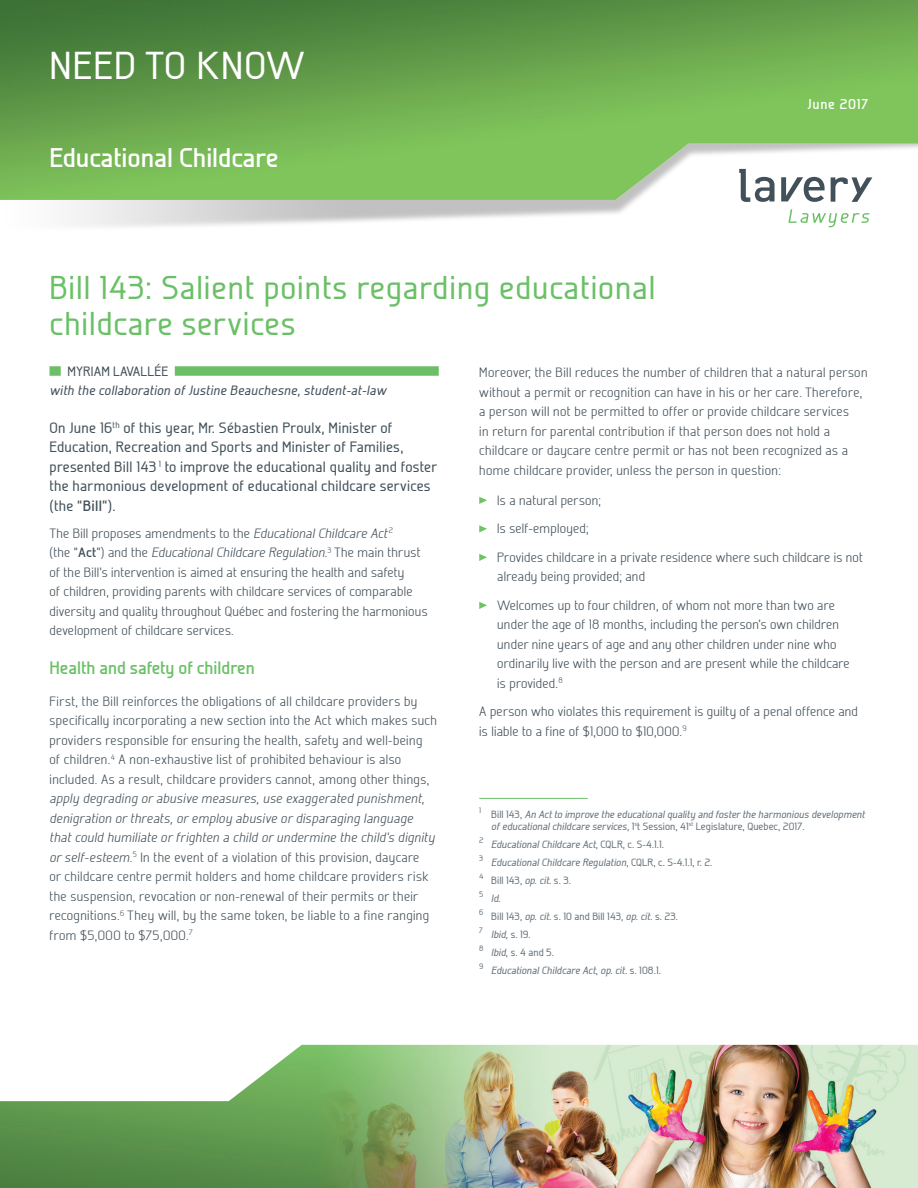
<style>
.page{position:relative;width:918px;height:1188px;background:#fff}
.page>*{position:absolute;margin:0;border:0;box-sizing:border-box;transform-origin:0 0}
.t1{font:500 38.85px "Galette";letter-spacing:.03em;color:#fff}
.TITRE{font:500 33px/36px "Galette";letter-spacing:.03em;color:#6bc067}
.t2{font:700 27px "Galette";color:#fff}
.SOUS_TITRE{font:700 18px "Galette";color:#6bc067}
.SOUS_TITRE-2{font:500 15px/19.5px "Galette";letter-spacing:.02em;color:#425159}
.t3{font:700 14.25px "Galette";letter-spacing:.05em;color:#fff}
.TEXTE_COURANT{font:300 13.5px/19.5px "Galette";letter-spacing:.02em;color:#424f58}
.COLLABORATEUR{font:italic 500 13.5px "Galette";letter-spacing:.025em;color:#424f58}
.AUTEUR{font:500 13.5px "Galette";letter-spacing:.01em;color:#424f58}
.FOOTNOTE_1ere{font:italic 500 10.5px/12px "Galette";letter-spacing:.01em;color:#63717a}
.FOOTNOTE{font:italic 500 10.5px "Galette";letter-spacing:.01em;color:#63717a}
.FOOTNOTE-2{font:500 10.5px "Galette";letter-spacing:.01em;color:#63717a}
.s1{font-weight:700}
.s2{font-style:italic}
.s3{font-style:normal}
</style>
<div class="page">
<img style="left:0;top:0;width:918px;height:200px">
<img style="left:0;top:1045px;width:918px;height:143px">
<svg style="left:788px;top:209px;width:81px;height:18px"></svg>
<svg style="left:739px;top:169px;width:133px;height:33px"></svg>
<div style="left:50px;top:366px;width:389px;height:10px;background:#6bc067"></div>
<div style="left:61px;top:365px;width:114px;height:12px;background:#fff"></div>
<svg style="left:479px;top:497px;width:8px;height:7px"></svg>
<svg style="left:479px;top:525px;width:8px;height:7px"></svg>
<svg style="left:479px;top:554px;width:8px;height:7px"></svg>
<svg style="left:479px;top:602px;width:8px;height:7px"></svg>
<hr style="left:479px;top:798px;width:109px;height:1px;background:#6bc067">
<h1 class="t1" style="left:50px;top:41px;width:257px">NEED TO KNOW</h1>
<h3 class="t2" style="left:50px;top:140px;width:230px">Educational Childcare</h3>
<p class="t3" style="left:808px;top:95px;width:62px">June 2017</p>
<p class="TITRE" style="left:50px;top:269px;width:607px">Bill 143: Salient points regarding educational childcare services</p>
<p class="AUTEUR" style="left:68px;top:363px;width:102px">MYRIAM LAVALLÉE</p>
<p class="COLLABORATEUR" style="left:50px;top:382px;width:338px">with the collaboration of Justine Beauchesne, student-at-law</p>
<p class="SOUS_TITRE-2" style="left:50px;top:418px;width:389px">On June 16<sup>th</sup> of this year, Mr. Sébastien Proulx, Minister of Education, Recreation and Sports and Minister of Families, presented Bill 143 <sup>1</sup> to improve the educational quality and foster the harmonious development of educational childcare services (the “<span class="s1">Bill</span>”).</p>
<p class="TEXTE_COURANT" style="left:50px;top:523px;width:380px">The Bill proposes amendments to the <span class="s2">Educational Childcare Act</span> <sup>2<br></sup>(the “<span class="s1">Act</span>”) and the <span class="s2">Educational Childcare Regulation</span>.<sup>3</sup> The main thrust of the Bill’s intervention is aimed at ensuring the health and safety<br>of children, providing parents with childcare services of comparable diversity and quality throughout Québec and fostering the harmonious development of childcare services.</p>
<p class="SOUS_TITRE" style="left:50px;top:657px;width:207px">Health and safety of children</p>
<p class="TEXTE_COURANT" style="left:50px;top:691px;width:389px">First, the Bill reinforces the obligations of all childcare providers by specifically incorporating a new section into the Act which makes such providers responsible for ensuring the health, safety and well-being<br>of children.<sup>4</sup> A non-exhaustive list of prohibited behaviour is also included. As a result, childcare providers cannot, among other things, <span class="s2">apply degrading or abusive measures, use exaggerated punishment, denigration or threats, or employ abusive or disparaging language that could humiliate or frighten a child or undermine the child’s dignity or self-esteem</span>.<sup>5</sup> In the event of a violation of this provision, daycare<br>or childcare centre permit holders and home childcare providers risk the suspension, revocation or non-renewal of their permits or their recognitions.<sup>6</sup> They will, by the same token, be liable to a fine ranging from $5,000 to $75,000.<sup>7</sup></p>
<p class="TEXTE_COURANT" style="left:479px;top:363px;width:390px">Moreover, the Bill reduces the number of children that a natural person without a permit or recognition can have in his or her care. Therefore, a person will not be permitted to offer or provide childcare services<br>in return for parental contribution if that person does not hold a childcare or daycare centre permit or has not been recognized as a home childcare provider, unless the person in question:</p>
<p class="TEXTE_COURANT" style="left:497px;top:490px;width:105px">Is a natural person;</p>
<p class="TEXTE_COURANT" style="left:497px;top:519px;width:93px">Is self-employed;</p>
<p class="TEXTE_COURANT" style="left:497px;top:547px;width:367px">Provides childcare in a private residence where such childcare is not already being provided; and</p>
<p class="TEXTE_COURANT" style="left:497px;top:595px;width:354px">Welcomes up to four children, of whom not more than two are under the age of 18 months, including the person’s own children under nine years of age and any other children under nine who ordinarily live with the person and are present while the childcare is provided.<sup>8</sup></p>
<p class="TEXTE_COURANT" style="left:479px;top:702px;width:380px">A person who violates this requirement is guilty of a penal offence and is liable to a fine of $1,000 to $10,000.<sup>9</sup></p>
<p class="FOOTNOTE_1ere" style="left:491px;top:808px;width:375px;text-indent:-12px"><sup>1</sup> <span class="s3">Bill 143,</span> An Act to improve the educational quality and foster the harmonious development of educational childcare services<span class="s3">, 1</span><sup>s</sup><span class="s3">t Session, 41</span><sup>st</sup> <span class="s3">Legislature, Quebec, 2017.</span></p>
<p class="FOOTNOTE" style="left:479px;top:837px;width:186px"><sup>2</sup> Educational Childcare Act<span class="s3">, CQLR, c. S-4.1.1.</span></p>
<p class="FOOTNOTE" style="left:479px;top:855px;width:235px"><sup>3</sup> Educational Childcare Regulation<span class="s3">, CQLR, c. S-4.1.1, r. 2.</span></p>
<p class="FOOTNOTE-2" style="left:479px;top:873px;width:93px"><sup>4</sup> Bill 143, <span class="s2">op. cit.</span> s. 3.</p>
<p class="FOOTNOTE" style="left:479px;top:891px;width:23px"><sup>5</sup> Id<span class="s3">.</span></p>
<p class="FOOTNOTE-2" style="left:479px;top:909px;width:200px"><sup>6</sup> Bill 143, <span class="s2">op. cit.</span> s. 10 and Bill 143, <span class="s2">op. cit.</span> s. 23.</p>
<p class="FOOTNOTE-2" style="left:479px;top:927px;width:53px"><sup>7</sup> <span class="s2">Ibid</span>, s. 19.</p>
<p class="FOOTNOTE-2" style="left:479px;top:945px;width:76px"><sup>8</sup> <span class="s2">Ibid</span>, s. 4 and 5.</p>
<p class="FOOTNOTE" style="left:479px;top:963px;width:183px"><sup>9</sup> Educational Childcare Act<span class="s3">,</span> op. cit. <span class="s3">s. 108.1.</span></p>
</div>
